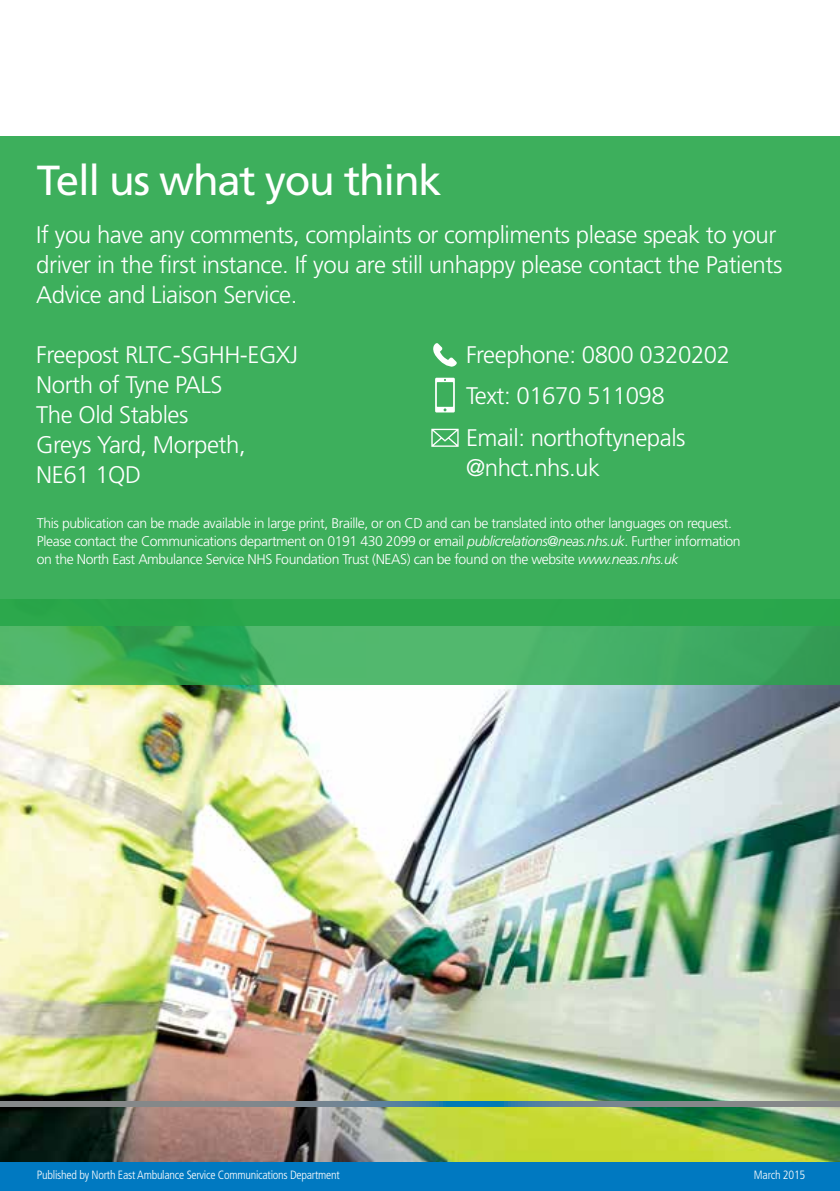
<style>
.page{position:relative;width:840px;height:1191px;background:#fff}
.page>*{position:absolute;margin:0;border:0;box-sizing:border-box;transform-origin:0 0}
.t1{font:42px "Frutiger";letter-spacing:-.03em;color:#fff}
.t2{font:300 24px/30px "Frutiger";letter-spacing:-.02em;color:#fff}
.t3{font:300 14px/18px "Frutiger";letter-spacing:-.03em;color:#fff}
.t4{font:300 condensed 12px "Frutiger";letter-spacing:-.02em;color:#fff}
.s1{font-style:italic}
</style>
<div class="page">
<img style="left:0;top:684px;width:839px;height:478px">
<svg style="left:0;top:625px;width:839px;height:59px;background:#43ae62"></svg>
<div style="left:0;top:136px;width:839px;height:489px;background:#3daf5c"></div>
<svg style="left:0;top:1101px;width:839px;height:5px;background:#6e8492"></svg>
<div style="left:0;top:1162px;width:839px;height:29px;background:#0079c1"></div>
<svg style="left:435px;top:378px;width:19px;height:34px"></svg>
<svg style="left:431px;top:429px;width:27px;height:18px"></svg>
<svg style="left:433px;top:343px;width:23px;height:24px"></svg>
<h1 class="t1" style="left:37px;top:156px;width:406px">Tell us what you think</h1>
<h2 class="t2" style="left:36px;top:219px;width:747px">If you have any comments, complaints or compliments please speak to your driver in the first instance. If you are still unhappy please contact the Patients<br>Advice and Liaison Service.</h2>
<h2 class="t2" style="left:36px;top:339px;width:263px">Freepost RLTC-SGHH-EGXJ<br>North of Tyne PALS<br>The Old Stables<br>Greys Yard, Morpeth,<br>NE61 1QD</h2>
<h2 class="t2" style="left:466px;top:334px;width:265px;line-height:41.4px">Freephone: 0800 0320202<br>Text: 01670 511098<br>Email: northoftynepals</h2>
<h2 class="t2" style="left:466px;top:452px;width:135px">@nhct.nhs.uk</h2>
<p class="t3" style="left:37px;top:514px;width:705px">This publication can be made available in large print, Braille, or on CD and can be translated into other languages on request.<br>Please contact the Communications department on 0191 430 2099 or email <span class="s1">publicrelations@neas.nhs.uk</span>. Further information on the North East Ambulance Service NHS Foundation Trust (NEAS) can be found on the website <span class="s1">www.neas.nhs.uk</span></p>
<p class="t4" style="left:37px;top:1167px;width:304px">Published by North East Ambulance Service Communications Department</p>
<p class="t4" style="left:753px;top:1167px;width:53px">March 2015</p>
</div>
